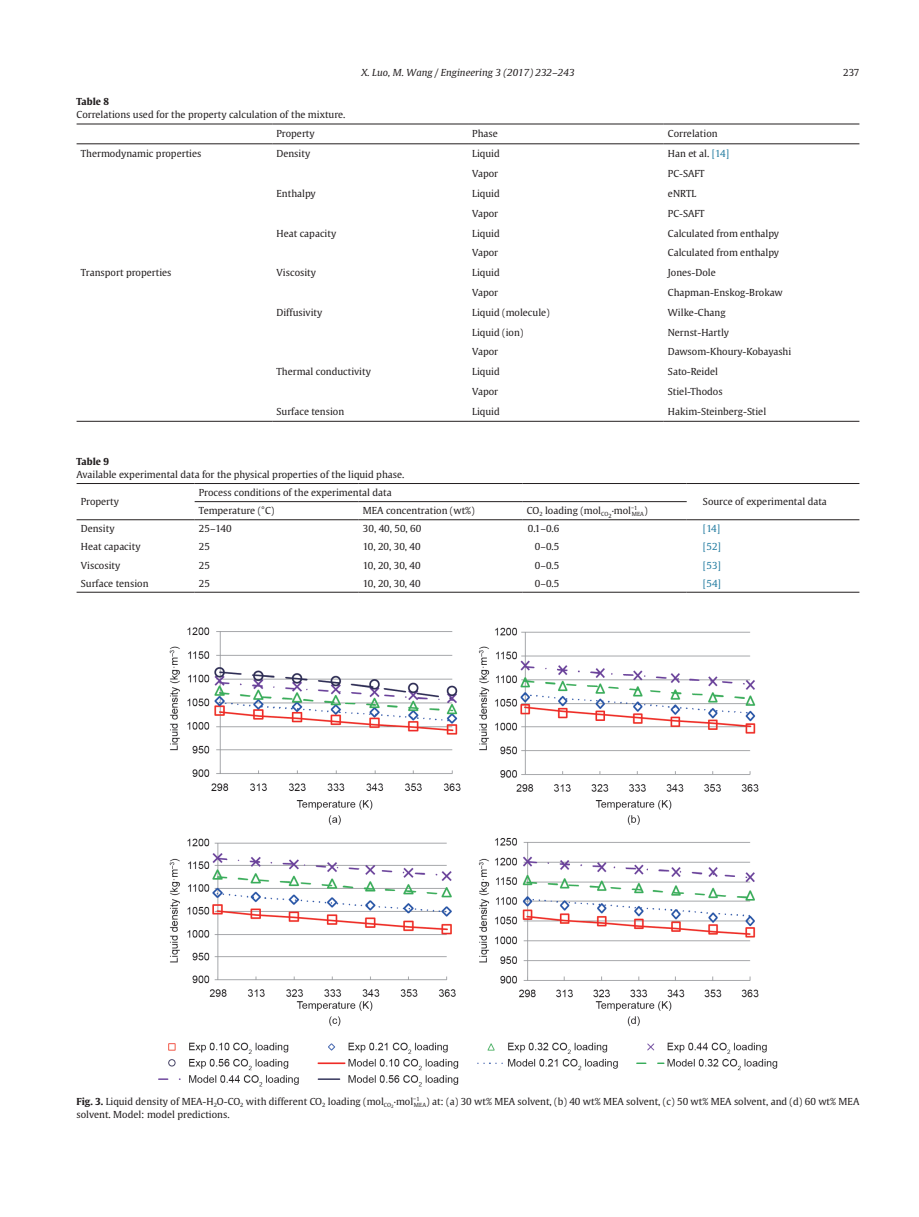
<style>
.page{position:relative;width:919px;height:1217px;background:#fff}
.page>*{position:absolute;margin:0;border:0;box-sizing:border-box;transform-origin:0 0}
.t1{font:9.6px/19.4px "Gulliver";color:#231f20}
.t2{font:italic 9.6px "Gulliver";color:#231f20;scale:1.04 1}
.t3{font:9.6px "Gulliver";color:#277ea2}
.t4{font:700 9.6px "Gulliver";color:#231f20}
.t5{font:5.55px/6.4px "Gulliver";color:#231f20}
.s1{color:#277ea2}
.s2{font-weight:700}
</style>
<div class="page">
<hr style="left:77px;top:421px;width:195px;height:1px;background:#231f20">
<hr style="left:272px;top:421px;width:196px;height:1px;background:#231f20">
<hr style="left:468px;top:421px;width:195px;height:1px;background:#231f20">
<hr style="left:663px;top:421px;width:196px;height:1px;background:#231f20">
<hr style="left:77px;top:124px;width:195px;height:1px;background:#231f20">
<hr style="left:272px;top:124px;width:196px;height:1px;background:#231f20">
<hr style="left:468px;top:124px;width:195px;height:1px;background:#231f20">
<hr style="left:663px;top:124px;width:196px;height:1px;background:#231f20">
<hr style="left:77px;top:143px;width:195px;height:1px;background:#231f20">
<hr style="left:272px;top:143px;width:196px;height:1px;background:#231f20">
<hr style="left:468px;top:143px;width:195px;height:1px;background:#231f20">
<hr style="left:663px;top:143px;width:196px;height:1px;background:#231f20">
<hr style="left:77px;top:483px;width:118px;height:1px;background:#231f20">
<hr style="left:195px;top:483px;width:163px;height:1px;background:#231f20">
<hr style="left:358px;top:483px;width:164px;height:1px;background:#231f20">
<hr style="left:522px;top:483px;width:164px;height:1px;background:#231f20">
<hr style="left:686px;top:483px;width:173px;height:1px;background:#231f20">
<hr style="left:77px;top:591px;width:118px;height:1px;background:#231f20">
<hr style="left:195px;top:591px;width:163px;height:1px;background:#231f20">
<hr style="left:358px;top:591px;width:164px;height:1px;background:#231f20">
<hr style="left:522px;top:591px;width:164px;height:1px;background:#231f20">
<hr style="left:686px;top:591px;width:173px;height:1px;background:#231f20">
<hr style="left:195px;top:501px;width:163px;height:1px;background:#231f20">
<hr style="left:358px;top:501px;width:164px;height:1px;background:#231f20">
<hr style="left:522px;top:501px;width:164px;height:1px;background:#231f20">
<hr style="left:77px;top:519px;width:118px;height:1px;background:#231f20">
<hr style="left:686px;top:519px;width:173px;height:1px;background:#231f20">
<hr style="left:195px;top:519px;width:163px;height:1px;background:#231f20">
<hr style="left:358px;top:519px;width:164px;height:1px;background:#231f20">
<hr style="left:522px;top:519px;width:164px;height:1px;background:#231f20">
<img style="left:159px;top:627px;width:618px;height:460px">
<p class="t4" style="left:77px;top:95px;width:34px">Table 8</p>
<p class="t1" style="left:276px;top:105px;width:70px;text-indent:-200px">Correlations used for the property calculation of the mixture.<br>Property</p>
<p class="t2" style="left:361px;top:67px;width:206px">X. Luo, M. Wang / Engineering 3 (2017) 232–243</p>
<p class="t1" style="left:843px;top:63px;width:18px">237</p>
<p class="t1" style="left:472px;top:124px;width:27px">Phase</p>
<p class="t1" style="left:668px;top:124px;width:51px">Correlation</p>
<p class="t1" style="left:81px;top:144px;width:122px">Thermodynamic properties</p>
<p class="t1" style="left:276px;top:144px;width:35px">Density</p>
<p class="t1" style="left:472px;top:144px;width:29px">Liquid</p>
<p class="t1" style="left:668px;top:144px;width:63px">Han et al. <span class="s1">[14]</span></p>
<p class="t1" style="left:472px;top:164px;width:27px">Vapor</p>
<p class="t1" style="left:668px;top:164px;width:38px">PC-SAFT</p>
<p class="t1" style="left:276px;top:184px;width:41px">Enthalpy</p>
<p class="t1" style="left:472px;top:184px;width:29px">Liquid</p>
<p class="t1" style="left:668px;top:184px;width:30px">eNRTL</p>
<p class="t1" style="left:472px;top:203px;width:27px">Vapor</p>
<p class="t1" style="left:668px;top:203px;width:38px">PC-SAFT</p>
<p class="t1" style="left:276px;top:223px;width:61px">Heat capacity</p>
<p class="t1" style="left:472px;top:223px;width:29px">Liquid</p>
<p class="t1" style="left:668px;top:223px;width:113px">Calculated from enthalpy</p>
<p class="t1" style="left:472px;top:243px;width:27px">Vapor</p>
<p class="t1" style="left:668px;top:243px;width:113px">Calculated from enthalpy</p>
<p class="t1" style="left:81px;top:263px;width:92px">Transport properties</p>
<p class="t1" style="left:276px;top:263px;width:41px">Viscosity</p>
<p class="t1" style="left:472px;top:263px;width:29px">Liquid</p>
<p class="t1" style="left:668px;top:263px;width:49px">Jones-Dole</p>
<p class="t1" style="left:472px;top:283px;width:27px">Vapor</p>
<p class="t1" style="left:668px;top:283px;width:116px">Chapman-Enskog-Brokaw</p>
<p class="t1" style="left:276px;top:302px;width:47px">Diffusivity</p>
<p class="t1" style="left:472px;top:302px;width:79px">Liquid (molecule)</p>
<p class="t1" style="left:668px;top:302px;width:59px">Wilke-Chang</p>
<p class="t1" style="left:472px;top:322px;width:53px">Liquid (ion)</p>
<p class="t1" style="left:668px;top:322px;width:63px">Nernst-Hartly</p>
<p class="t1" style="left:472px;top:342px;width:27px">Vapor</p>
<p class="t1" style="left:668px;top:342px;width:125px">Dawsom-Khoury-Kobayashi</p>
<p class="t1" style="left:276px;top:362px;width:96px">Thermal conductivity</p>
<p class="t1" style="left:472px;top:362px;width:29px">Liquid</p>
<p class="t1" style="left:668px;top:362px;width:52px">Sato-Reidel</p>
<p class="t1" style="left:472px;top:382px;width:27px">Vapor</p>
<p class="t1" style="left:668px;top:382px;width:56px">Stiel-Thodos</p>
<p class="t1" style="left:276px;top:401px;width:69px">Surface tension</p>
<p class="t1" style="left:472px;top:401px;width:29px">Liquid</p>
<p class="t1" style="left:668px;top:401px;width:100px">Hakim-Steinberg-Stiel</p>
<p class="t4" style="left:77px;top:455px;width:34px">Table 9</p>
<p class="t1" style="left:77px;top:464px;width:329px">Available experimental data for the physical properties of the liquid phase.</p>
<p class="t1" style="left:81px;top:492px;width:40px">Property</p>
<p class="t1" style="left:199px;top:483px;width:194px">Process conditions of the experimental data</p>
<p class="t1" style="left:199px;top:501px;width:77px">Temperature (°C)</p>
<p class="t1" style="left:363px;top:501px;width:113px">MEA concentration (wt%)</p>
<p class="t1" style="left:527px;top:501px;width:106px">CO<sub>2</sub> loading (mol<sub>CO2</sub>·mol</p>
<p class="t5" style="left:631px;top:504px;width:18px">−1<br>MEA<sup>)</sup></p>
<p class="t1" style="left:703px;top:492px;width:125px">Source of experimental data</p>
<p class="t1" style="left:81px;top:519px;width:35px">Density</p>
<p class="t1" style="left:199px;top:519px;width:34px">25–140</p>
<p class="t1" style="left:363px;top:519px;width:60px">30, 40, 50, 60</p>
<p class="t1" style="left:527px;top:519px;width:33px">0.1–0.6</p>
<p class="t3" style="left:703px;top:522px;width:19px">[14]</p>
<p class="t1" style="left:81px;top:537px;width:61px">Heat capacity</p>
<p class="t1" style="left:199px;top:537px;width:13px">25</p>
<p class="t1" style="left:363px;top:537px;width:59px">10, 20, 30, 40</p>
<p class="t1" style="left:535px;top:537px;width:26px">0–0.5</p>
<p class="t3" style="left:703px;top:541px;width:20px">[52]</p>
<p class="t1" style="left:81px;top:555px;width:41px">Viscosity</p>
<p class="t1" style="left:199px;top:555px;width:13px">25</p>
<p class="t1" style="left:363px;top:555px;width:59px">10, 20, 30, 40</p>
<p class="t1" style="left:535px;top:555px;width:26px">0–0.5</p>
<p class="t3" style="left:703px;top:559px;width:20px">[53]</p>
<p class="t1" style="left:81px;top:573px;width:69px">Surface tension</p>
<p class="t1" style="left:199px;top:573px;width:13px">25</p>
<p class="t1" style="left:363px;top:573px;width:59px">10, 20, 30, 40</p>
<p class="t1" style="left:535px;top:573px;width:26px">0–0.5</p>
<p class="t3" style="left:703px;top:577px;width:20px">[54]</p>
<p class="t5" style="left:413px;top:1095px;width:8px">−1</p>
<p class="t1" style="left:77px;top:1091px;width:784px"><span class="s2">Fig. 3.</span> Liquid density of MEA-H<sub>2</sub>O-CO<sub>2</sub> with different CO<sub>2</sub> loading (mol<sub>CO</sub><sub>2</sub>·mol<sub>MEA</sub>) at: (a) 30 wt% MEA solvent, (b) 40 wt% MEA solvent, (c) 50 wt% MEA solvent, and (d) 60 wt% MEA</p>
<p class="t1" style="left:77px;top:1104px;width:154px">solvent. Model: model predictions.</p>
</div>
